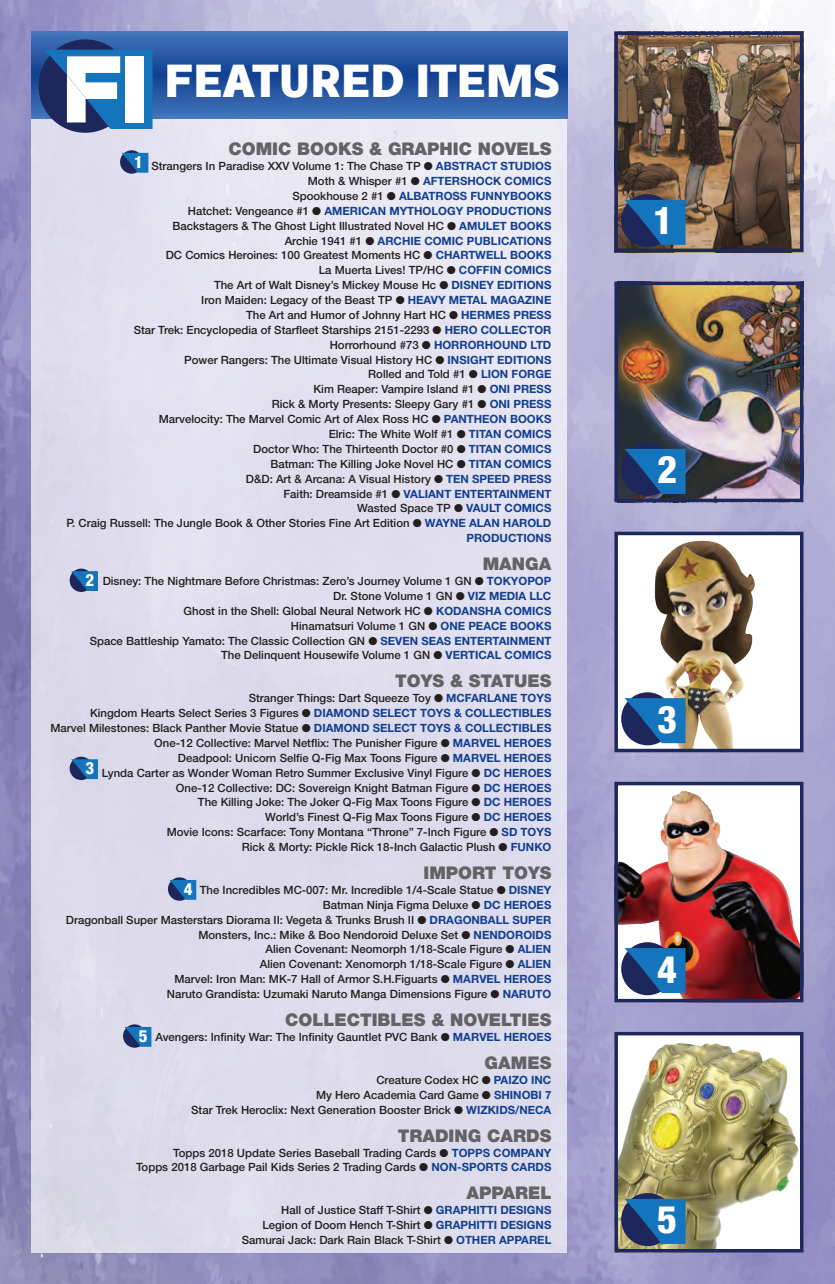
<style>
.page{position:relative;width:835px;height:1284px;background:#fff}
.page>*{position:absolute;margin:0;border:0;box-sizing:border-box;transform-origin:0 0}
.t1{font:700 44.62px "Stilu";letter-spacing:-.01em;color:#fff}
.t2{font:800 condensed 38.15px "Helvetica Neue";color:#fff}
.t3{font:900 17.5px "Helvetica Neue";color:#636366}
.t4{font:800 condensed 16.8px "Helvetica Neue";color:#fff}
.t5{font:500 11.38px/14.9px "Helvetica Neue";color:#231f20;text-align:right}
.s1{font-weight:700;color:#123f90}
</style>
<div class="page">
<img style="left:0;top:0;width:835px;height:1284px">
<div style="left:32px;top:118px;width:535px;height:1134px;background:#dfdded"></div>
<svg style="left:32px;top:32px;width:535px;height:86px;background:#2b5ba5"></svg>
<div style="left:39px;top:39px;width:93px;height:94px;background:#1e275b;border-radius:50%"></div>
<svg style="left:44px;top:50px;width:108px;height:79px"></svg>
<div style="left:125px;top:56px;width:19px;height:66px;background:#fff"></div>
<img style="left:619px;top:37px;width:179px;height:210px">
<div style="left:614px;top:32px;width:189px;height:220px;border:4px solid #1d285c"></div>
<img style="left:619px;top:287px;width:179px;height:210px">
<div style="left:614px;top:282px;width:189px;height:220px;border:4px solid #1d285c"></div>
<svg style="left:619px;top:537px;width:179px;height:210px"></svg>
<img style="left:655px;top:541px;width:44px;height:82px">
<div style="left:614px;top:532px;width:189px;height:220px;border:4px solid #1d285c"></div>
<img style="left:619px;top:787px;width:179px;height:210px">
<img style="left:619px;top:791px;width:65px;height:174px">
<div style="left:614px;top:782px;width:189px;height:220px;border:4px solid #1d285c"></div>
<img style="left:619px;top:1037px;width:179px;height:210px">
<img style="left:634px;top:1043px;width:45px;height:62px">
<div style="left:614px;top:1032px;width:189px;height:220px;border:4px solid #1d285c"></div>
<svg style="left:120px;top:150px;width:23px;height:24px"></svg>
<svg style="left:121px;top:153px;width:27px;height:20px"></svg>
<svg style="left:70px;top:568px;width:23px;height:24px"></svg>
<svg style="left:71px;top:571px;width:27px;height:20px"></svg>
<svg style="left:621px;top:443px;width:53px;height:53px"></svg>
<svg style="left:624px;top:449px;width:61px;height:45px;background:#185c9b"></svg>
<svg style="left:70px;top:756px;width:23px;height:24px"></svg>
<svg style="left:71px;top:759px;width:27px;height:20px"></svg>
<svg style="left:621px;top:692px;width:53px;height:53px"></svg>
<svg style="left:624px;top:698px;width:61px;height:45px;background:#1e62a1"></svg>
<svg style="left:168px;top:877px;width:23px;height:23px"></svg>
<svg style="left:169px;top:880px;width:27px;height:20px"></svg>
<div style="left:621px;top:942px;width:53px;height:53px;background:#1e275b;border-radius:50%"></div>
<svg style="left:624px;top:948px;width:61px;height:45px"></svg>
<svg style="left:123px;top:1024px;width:23px;height:23px"></svg>
<svg style="left:125px;top:1027px;width:26px;height:19px"></svg>
<div style="left:621px;top:1193px;width:53px;height:53px;background:#1e275b;border-radius:50%"></div>
<svg style="left:624px;top:1199px;width:61px;height:45px"></svg>
<div style="left:621px;top:194px;width:53px;height:53px;background:#1e275b;border-radius:50%"></div>
<svg style="left:624px;top:200px;width:61px;height:45px"></svg>
<svg style="left:807px;top:1257px;width:10px;height:27px"></svg>
<h1 class="t1" style="left:164px;top:51px;width:397px">FEATURED ITEMS</h1>
<h3 class="t3" style="left:228px;top:139px;width:324px">COMIC BOOKS &amp; GRAPHIC NOVELS</h3>
<p class="t5" style="left:66px;top:158px;width:486px">Strangers In Paradise XXV Volume 1: The Chase TP ● <span class="s1">ABSTRACT STUDIOS<br></span>Moth &amp; Whisper #1 ● <span class="s1">AFTERSHOCK COMICS<br></span>Spookhouse 2 #1 ● <span class="s1">ALBATROSS FUNNYBOOKS<br></span>Hatchet: Vengeance #1 ● <span class="s1">AMERICAN MYTHOLOGY PRODUCTIONS<br></span>Backstagers &amp; The Ghost Light Illustrated Novel HC ● <span class="s1">AMULET BOOKS<br></span>Archie 1941 #1 ● <span class="s1">ARCHIE COMIC PUBLICATIONS<br></span>DC Comics Heroines: 100 Greatest Moments HC ● <span class="s1">CHARTWELL BOOKS<br></span>La Muerta Lives! TP/HC ● <span class="s1">COFFIN COMICS<br></span>The Art of Walt Disney’s Mickey Mouse Hc ● <span class="s1">DISNEY EDITIONS<br></span>Iron Maiden: Legacy of the Beast TP ● <span class="s1">HEAVY METAL MAGAZINE<br></span>The Art and Humor of Johnny Hart HC ● <span class="s1">HERMES PRESS<br></span>Star Trek: Encyclopedia of Starfleet Starships 2151-2293 ● <span class="s1">HERO COLLECTOR </span>Horrorhound #73 ● <span class="s1">HORRORHOUND LTD<br></span>Power Rangers: The Ultimate Visual History HC ● <span class="s1">INSIGHT EDITIONS<br></span>Rolled and Told #1 ● <span class="s1">LION FORGE<br></span>Kim Reaper: Vampire Island #1 ● <span class="s1">ONI PRESS<br></span>Rick &amp; Morty Presents: Sleepy Gary #1 ● <span class="s1">ONI PRESS<br></span>Marvelocity: The Marvel Comic Art of Alex Ross HC ● <span class="s1">PANTHEON BOOKS<br></span>Elric: The White Wolf #1 ● <span class="s1">TITAN COMICS<br></span>Doctor Who: The Thirteenth Doctor #0 ● <span class="s1">TITAN COMICS<br></span>Batman: The Killing Joke Novel HC ● <span class="s1">TITAN COMICS<br></span>D&amp;D: Art &amp; Arcana: A Visual History ● <span class="s1">TEN SPEED PRESS<br></span>Faith: Dreamside #1 ● <span class="s1">VALIANT ENTERTAINMENT<br></span>Wasted Space TP ● <span class="s1">VAULT COMICS<br></span>P. Craig Russell: The Jungle Book &amp; Other Stories Fine Art Edition ● <span class="s1">WAYNE ALAN HAROLD PRODUCTIONS</span></p>
<h3 class="t3" style="left:483px;top:553px;width:70px">MANGA</h3>
<p class="t5" style="left:90px;top:573px;width:463px">Disney: The Nightmare Before Christmas: Zero’s Journey Volume 1 GN ● <span class="s1">TOKYOPOP </span>Dr. Stone Volume 1 GN ● <span class="s1">VIZ MEDIA LLC<br></span>Ghost in the Shell: Global Neural Network HC ● <span class="s1">KODANSHA COMICS<br></span>Hinamatsuri Volume 1 GN ● <span class="s1">ONE PEACE BOOKS<br></span>Space Battleship Yamato: The Classic Collection GN ● <span class="s1">SEVEN SEAS ENTERTAINMENT </span>The Delinquent Housewife Volume 1 GN ● <span class="s1">VERTICAL COMICS</span></p>
<h3 class="t3" style="left:395px;top:671px;width:158px">TOYS &amp; STATUES</h3>
<p class="t5" style="left:50px;top:690px;width:502px">Stranger Things: Dart Squeeze Toy ● <span class="s1">MCFARLANE TOYS<br></span>Kingdom Hearts Select Series 3 Figures ● <span class="s1">DIAMOND SELECT TOYS &amp; COLLECTIBLES<br></span>Marvel Milestones: Black Panther Movie Statue ● <span class="s1">DIAMOND SELECT TOYS &amp; COLLECTIBLES </span>One-12 Collective: Marvel Netflix: The Punisher Figure ● <span class="s1">MARVEL HEROES<br></span>Deadpool: Unicorn Selfie Q-Fig Max Toons Figure ● <span class="s1">MARVEL HEROES<br></span>Lynda Carter as Wonder Woman Retro Summer Exclusive Vinyl Figure ● <span class="s1">DC HEROES<br></span>One-12 Collective: DC: Sovereign Knight Batman Figure ● <span class="s1">DC HEROES<br></span>The Killing Joke: The Joker Q-Fig Max Toons Figure ● <span class="s1">DC HEROES<br></span>World’s Finest Q-Fig Max Toons Figure ● <span class="s1">DC HEROES<br></span>Movie Icons: Scarface: Tony Montana “Throne” 7-Inch Figure ● <span class="s1">SD TOYS<br></span>Rick &amp; Morty: Pickle Rick 18-Inch Galactic Plush ● <span class="s1">FUNKO</span></p>
<h3 class="t3" style="left:424px;top:862px;width:129px">IMPORT TOYS</h3>
<p class="t5" style="left:66px;top:882px;width:487px">The Incredibles MC-007: Mr. Incredible 1/4-Scale Statue ● <span class="s1">DISNEY<br></span>Batman Ninja Figma Deluxe ● <span class="s1">DC HEROES<br></span>Dragonball Super Masterstars Diorama II: Vegeta &amp; Trunks Brush II ● <span class="s1">DRAGONBALL SUPER </span>Monsters, Inc.: Mike &amp; Boo Nendoroid Deluxe Set ● <span class="s1">NENDOROIDS<br></span>Alien Covenant: Neomorph 1/18-Scale Figure ● <span class="s1">ALIEN<br></span>Alien Covenant: Xenomorph 1/18-Scale Figure ● <span class="s1">ALIEN<br></span>Marvel: Iron Man: MK-7 Hall of Armor S.H.Figuarts ● <span class="s1">MARVEL HEROES<br></span>Naruto Grandista: Uzumaki Naruto Manga Dimensions Figure ● <span class="s1">NARUTO</span></p>
<h3 class="t3" style="left:285px;top:1009px;width:268px">COLLECTIBLES &amp; NOVELTIES</h3>
<p class="t5" style="left:155px;top:1029px;width:397px">Avengers: Infinity War: The Infinity Gauntlet PVC Bank ● <span class="s1">MARVEL HEROES</span></p>
<h3 class="t3" style="left:484px;top:1052px;width:68px">GAMES</h3>
<p class="t5" style="left:191px;top:1072px;width:362px">Creature Codex HC ● <span class="s1">PAIZO INC<br></span>My Hero Academia Card Game ● <span class="s1">SHINOBI 7<br></span>Star Trek Heroclix: Next Generation Booster Brick ● <span class="s1">WIZKIDS/NECA</span></p>
<h3 class="t3" style="left:398px;top:1125px;width:155px">TRADING CARDS</h3>
<p class="t5" style="left:136px;top:1145px;width:417px">Topps 2018 Update Series Baseball Trading Cards ● <span class="s1">TOPPS COMPANY<br></span>Topps 2018 Garbage Pail Kids Series 2 Trading Cards ● <span class="s1">NON-SPORTS CARDS</span></p>
<h3 class="t3" style="left:466px;top:1182px;width:86px">APPAREL</h3>
<p class="t5" style="left:242px;top:1202px;width:311px">Hall of Justice Staff T-Shirt ● <span class="s1">GRAPHITTI DESIGNS<br></span>Legion of Doom Hench T-Shirt ● <span class="s1">GRAPHITTI DESIGNS<br></span>Samurai Jack: Dark Rain Black T-Shirt ● <span class="s1">OTHER APPAREL</span></p>
<h3 class="t4" style="left:134px;top:152px;width:10px">1</h3>
<h3 class="t4" style="left:85px;top:570px;width:10px">2</h3>
<h3 class="t4" style="left:85px;top:758px;width:10px">3</h3>
<h3 class="t4" style="left:184px;top:879px;width:10px">4</h3>
<h3 class="t4" style="left:139px;top:1025px;width:10px">5</h3>
<h2 class="t2" style="left:653px;top:197px;width:21px">1</h2>
<h2 class="t2" style="left:657px;top:446px;width:21px">2</h2>
<h2 class="t2" style="left:657px;top:695px;width:21px">3</h2>
<h2 class="t2" style="left:657px;top:945px;width:21px">4</h2>
<h2 class="t2" style="left:657px;top:1196px;width:21px">5</h2>
</div>
